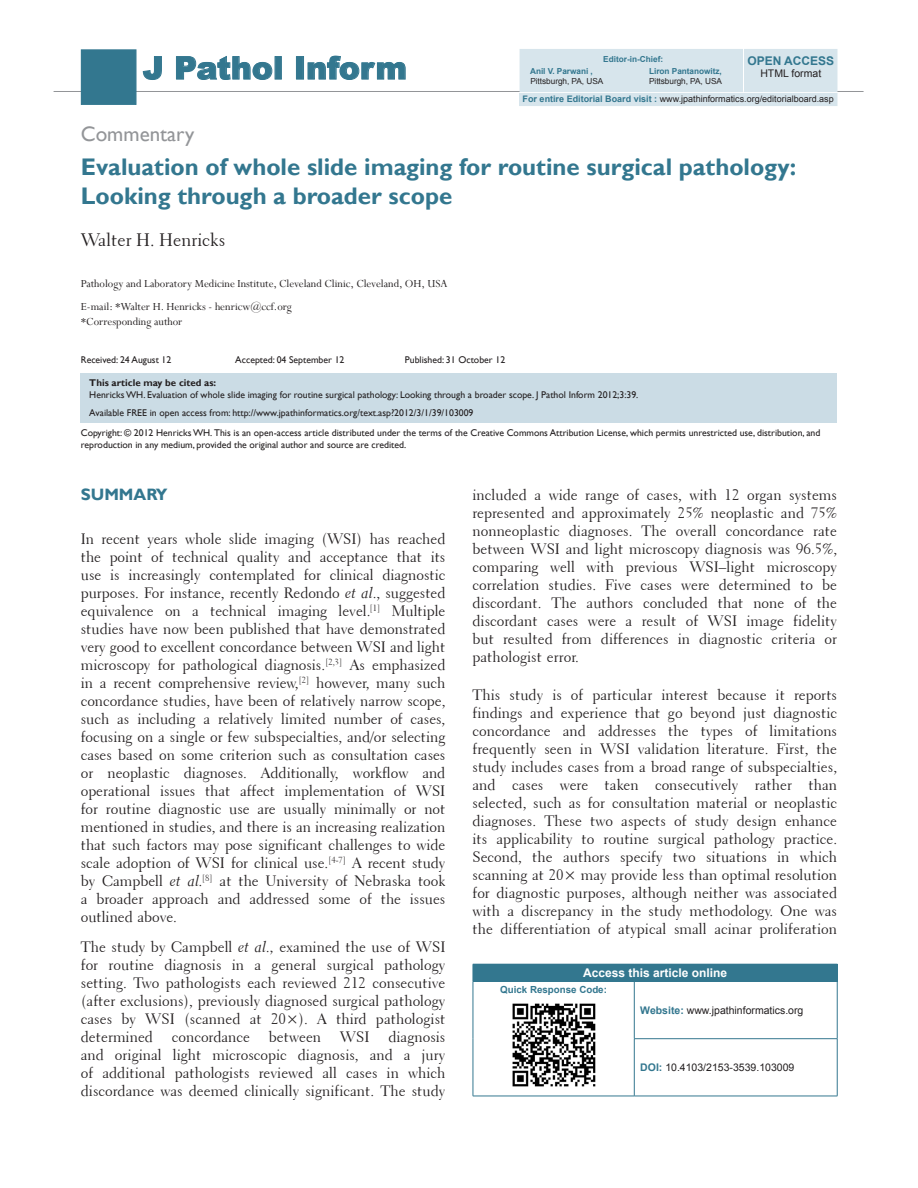
<style>
.page{position:relative;width:918px;height:1188px;background:#fff}
.page>*{position:absolute;margin:0;border:0;box-sizing:border-box;transform-origin:0 0}
.t1{font:900 31.5px "Arial";color:#33778f}
.AT{font:700 24px/28.8px "Gill Sans";color:#33778f}
.AH{font:21px "Gill Sans";color:#939598}
.AU{font:18px "Transitional 521 BT Roman A";color:#231f20}
.t2{font:700 16.5px "Gill Sans";color:#33778f}
.TX{font:15px/18px "Transitional 521 BT Roman A";color:#231f20;text-align:justify}
.AFF{font:12px "Perpetua";color:#231f20}
.ADD{font:12px/15px "Perpetua";color:#231f20}
.t3{font:700 12px "Arial";color:#fff}
.t4{font:700 12px "Arial";color:#33778f}
.t5{font:10.5px "Arial";color:#231f20}
.Published{font:9.75px "Gill Sans";color:#231f20}
.CR{font:9.75px/11.7px "Gill Sans";color:#231f20}
.Published-2{font:700 9.75px "Gill Sans";color:#231f20}
.t6{font:700 9.75px "Arial";color:#33778f}
.t7{font:9px "Arial";color:#231f20}
.t8{font:700 8.25px "Arial";letter-spacing:-.005em;color:#33778f}
.t9{font:8.25px "Arial";letter-spacing:-.005em;color:#231f20}
.s1{font-weight:700;color:#33778f}
.s2{font-family:"Transitional 521 BT Cursive A"}
</style>
<div class="page">
<hr style="left:54px;top:91px;width:810px;height:1px;background:#939598">
<svg style="left:143px;top:56px;width:19px;height:24px"></svg>
<svg style="left:176px;top:56px;width:96px;height:24px"></svg>
<div style="left:275px;top:56px;width:7px;height:23px;border:1px solid #33778f"></div>
<div style="left:296px;top:56px;width:8px;height:23px;border:1px solid #33778f"></div>
<svg style="left:308px;top:56px;width:98px;height:24px"></svg>
<div style="left:81px;top:49px;width:56px;height:56px;background:#33778f;border:1px solid #33778f"></div>
<div style="left:520px;top:49px;width:222px;height:43px;background:#d7e5ec"></div>
<div style="left:520px;top:93px;width:317px;height:13px;background:#d7e5ec"></div>
<div style="left:745px;top:49px;width:92px;height:43px;background:#d7e5ec"></div>
<div style="left:81px;top:373px;width:756px;height:49px;background:#cbdce5"></div>
<div style="left:473px;top:964px;width:364px;height:17px;background:#33778f"></div>
<svg style="left:837px;top:964px;width:1px;height:17px"></svg>
<hr style="left:473px;top:982px;width:1px;height:57px;background:#33778f">
<hr style="left:473px;top:1039px;width:1px;height:57px;background:#33778f">
<hr style="left:473px;top:981px;width:161px;height:1px;background:#33778f">
<hr style="left:634px;top:982px;width:1px;height:57px;background:#33778f">
<hr style="left:634px;top:981px;width:203px;height:1px;background:#33778f">
<hr style="left:837px;top:982px;width:1px;height:57px;background:#33778f">
<hr style="left:473px;top:1096px;width:161px;height:1px;background:#33778f">
<hr style="left:634px;top:1039px;width:1px;height:57px;background:#33778f">
<hr style="left:634px;top:1038px;width:203px;height:1px;background:#33778f">
<hr style="left:837px;top:1039px;width:1px;height:57px;background:#33778f">
<hr style="left:634px;top:1096px;width:203px;height:1px;background:#33778f">
<img style="left:512px;top:1003px;width:84px;height:84px">
<h1 class="t1" style="left:143px;top:45px;width:266px">J Pathol Inform</h1>
<p class="t8" style="left:603px;top:54px;width:62px">Editor-in-Chief:</p>
<p class="t4" style="left:747px;top:53px;width:88px">OPEN ACCESS</p>
<p class="t5" style="left:760px;top:67px;width:62px">HTML format</p>
<p class="t8" style="left:530px;top:66px;width:64px">Anil V. Parwani ,</p>
<p class="t8" style="left:649px;top:66px;width:74px">Liron Pantanowitz,</p>
<p class="t9" style="left:530px;top:76px;width:74px">Pittsburgh, PA, USA</p>
<p class="t9" style="left:649px;top:76px;width:74px">Pittsburgh, PA, USA</p>
<p class="t7" style="left:523px;top:93px;width:313px"><span class="s1">For entire Editorial Board visit :</span> www.jpathinformatics.org/editorialboard.asp</p>
<p class="AH" style="left:81px;top:122px;width:115px">Commentary</p>
<p class="AT" style="left:81px;top:153px;width:717px">Evaluation of whole slide imaging for routine surgical pathology:<br>Looking through a broader scope</p>
<p class="AU" style="left:81px;top:229px;width:146px">Walter H. Henricks</p>
<p class="AFF" style="left:81px;top:276px;width:368px">Pathology and Laboratory Medicine Institute, Cleveland Clinic, Cleveland, OH, USA</p>
<p class="ADD" style="left:81px;top:299px;width:213px">E-mail: *Walter H. Henricks - henricw@ccf.org *Corresponding author</p>
<p class="Published" style="left:81px;top:354px;width:92px">Received: 24 August 12</p>
<p class="Published" style="left:235px;top:354px;width:111px">Accepted: 04 September 12</p>
<p class="Published" style="left:405px;top:354px;width:102px">Published: 31 October 12</p>
<p class="Published-2" style="left:89px;top:377px;width:128px">This article may be cited as:</p>
<p class="Published" style="left:89px;top:389px;width:551px">Henricks WH. Evaluation of whole slide imaging for routine surgical pathology: Looking through a broader scope. J Pathol Inform 2012;3:39.</p>
<p class="Published" style="left:89px;top:407px;width:386px">Available FREE in open access from: http://www.jpathinformatics.org/text.asp?2012/3/1/39/103009</p>
<p class="CR" style="left:81px;top:427px;width:741px">Copyright: © 2012 Henricks WH. This is an open-access article distributed under the terms of the Creative Commons Attribution License, which permits unrestricted use, distribution, and reproduction in any medium, provided the original author and source are credited.</p>
<p class="TX" style="left:472px;top:486px;width:366px">included a wide range of cases, with 12 organ systems represented and approximately 25% neoplastic and 75% nonneoplastic diagnoses. The overall concordance rate between WSI and light microscopy diagnosis was 96.5%, comparing well with previous WSI–light microscopy correlation studies. Five cases were determined to be discordant. The authors concluded that none of the discordant cases were a result of WSI image fidelity but resulted from differences in diagnostic criteria or pathologist error.</p>
<p class="TX" style="left:472px;top:686px;width:366px">This study is of particular interest because it reports findings and experience that go beyond just diagnostic concordance and addresses the types of limitations frequently seen in WSI validation literature. First, the study includes cases from a broad range of subspecialties, and cases were taken consecutively rather than selected, such as for consultation material or neoplastic diagnoses. These two aspects of study design enhance its applicability to routine surgical pathology practice.<br>Second, the authors specify two situations in which scanning at 20× may provide less than optimal resolution for diagnostic purposes, although neither was associated with a discrepancy in the study methodology. One was the differentiation of atypical small acinar proliferation</p>
<h1 class="t2" style="left:81px;top:485px;width:88px">SUMMARY</h1>
<p class="TX" style="left:81px;top:530px;width:366px">In recent years whole slide imaging (WSI) has reached the point of technical quality and acceptance that its use is increasingly contemplated for clinical diagnostic purposes. For instance, recently Redondo <span class="s2">et al</span>., suggested equivalence on a technical imaging level.<sup>[1]</sup> Multiple studies have now been published that have demonstrated very good to excellent concordance between WSI and light microscopy for pathological diagnosis.<sup>[2,3]</sup> As emphasized in a recent comprehensive review,<sup>[2]</sup> however, many such concordance studies, have been of relatively narrow scope, such as including a relatively limited number of cases, focusing on a single or few subspecialties, and/or selecting cases based on some criterion such as consultation cases or neoplastic diagnoses. Additionally, workflow and operational issues that affect implementation of WSI for routine diagnostic use are usually minimally or not mentioned in studies, and there is an increasing realization that such factors may pose significant challenges to wide scale adoption of WSI for clinical use.<sup>[4-7]</sup> A recent study by Campbell <span class="s2">et al.</span><sup>[8]</sup> at the University of Nebraska took a broader approach and addressed some of the issues outlined above.</p>
<p class="TX" style="left:81px;top:938px;width:366px">The study by Campbell <span class="s2">et al.,</span> examined the use of WSI for routine diagnosis in a general surgical pathology setting. Two pathologists each reviewed 212 consecutive (after exclusions), previously diagnosed surgical pathology cases by WSI (scanned at 20×). A third pathologist determined</p>
<p class="t3" style="left:583px;top:965px;width:146px">Access this article online</p>
<p class="t6" style="left:500px;top:983px;width:108px">Quick Response Code:</p>
<p class="t5" style="left:640px;top:1003px;width:165px"><span class="s1">Website:</span> www.jpathinformatics.org</p>
<p class="TX" style="left:81px;top:1028px;width:366px;text-indent:308px">diagnosis and original light microscopic diagnosis, and a jury of additional pathologists reviewed all cases in which discordance was deemed clinically significant. The study</p>
<p class="TX" style="left:172px;top:1028px;width:80px">concordance</p>
<p class="TX" style="left:269px;top:1028px;width:54px">between</p>
<p class="TX" style="left:340px;top:1028px;width:31px">WSI</p>
<p class="t5" style="left:640px;top:1061px;width:156px"><span class="s1">DOI:</span> 10.4103/2153-3539.103009</p>
</div>
